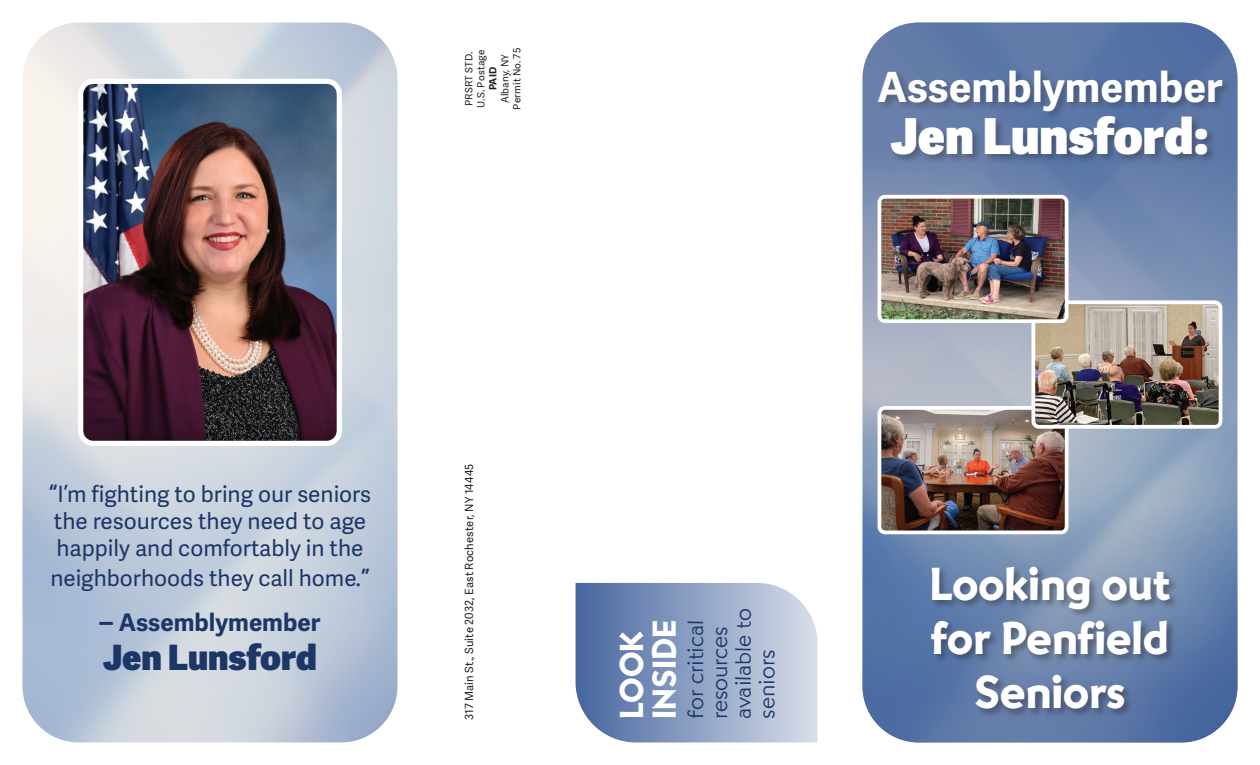
<style>
.page{position:relative;width:1260px;height:765px;background:#fff}
.page>*{position:absolute;margin:0;border:0;box-sizing:border-box;transform-origin:0 0}
.t1{font:800 49.5px "Adelle Sans";color:#fff}
.t2{font:48.38px/54.4px "Bernhard Got URW Hea";color:#fff;text-align:center}
.t3{font:700 41.62px "Adelle Sans";color:#fff}
.t4{font:800 35px "Adelle Sans";color:#1d3668}
.t5{font:34.62px/32.5px "Bernhard Got URW Hea";color:#fff}
.t6{font:700 24.38px "Adelle Sans";color:#1d3668}
.t7{font:300 23.12px/23.8px "Bernhard Got URW";color:#1d3668}
.t8{font:22.5px/27px "Adelle Sans";color:#1d3668}
.t9{font:11.25px "Adelle Sans";letter-spacing:.01em;color:#231f20}
.t10{font:10px/12px "Adelle Sans";letter-spacing:.015em;color:#231f20}
.t11{font:700 10px "Adelle Sans";color:#231f20}
.s1{font-weight:600}
.s2{font-size:27px}
</style>
<div class="page">
<img style="left:22px;top:22px;width:376px;height:720px">
<svg style="left:862px;top:22px;width:376px;height:720px;background:#788eb3"></svg>
<div style="left:876px;top:68px;width:357px;height:97px;background:#231f20;opacity:.35"></div>
<svg style="left:576px;top:583px;width:242px;height:160px;background:#94a6c7"></svg>
<div style="left:930px;top:565px;width:249px;height:154px;background:#231f20;opacity:.43"></div>
<img style="left:883px;top:411px;width:181px;height:118px">
<div style="left:878px;top:406px;width:191px;height:128px;border:4px solid #fff;border-radius:6px"></div>
<img style="left:1036px;top:305px;width:181px;height:119px">
<div style="left:1031px;top:300px;width:191px;height:129px;border:4px solid #fff;border-radius:6px"></div>
<img style="left:883px;top:200px;width:181px;height:118px">
<div style="left:878px;top:195px;width:191px;height:128px;border:4px solid #fff;border-radius:6px"></div>
<img style="left:81px;top:81px;width:258px;height:362px">
<div style="left:78px;top:79px;width:264px;height:367px;border:5px solid #fff;border-radius:13px"></div>
<p class="t10" style="left:499px;top:110px;width:63px;text-align:center;rotate:-90deg">Albany, NY<br>Permit No. 75</p>
<p class="t10" style="left:463px;top:108px;width:60px;rotate:-90deg">PRSRT STD.<br>U.S. Postage</p>
<p class="t11" style="left:487px;top:90px;width:25px;rotate:-90deg">PAID</p>
<h3 class="t3" style="left:878px;top:62px;width:346px">Assemblymember</h3>
<h1 class="t1" style="left:891px;top:105px;width:320px">Jen Lunsford:</h1>
<p class="t8" style="left:49px;top:482px;width:324px"><span class="s1">“</span>I’m fighting to bring our seniors the resources they need to age happily and comfortably in the</p>
<p class="t8" style="left:50px;top:566px;width:321px">neighborhoods they call home.<span class="s1">”</span></p>
<p class="t6" style="left:100px;top:608px;width:222px"><span class="s2">–</span> Assemblymember</p>
<h3 class="t4" style="left:103px;top:635px;width:215px">Jen Lunsford</h3>
<p class="t9" style="left:463px;top:720px;width:258px;rotate:-90deg">317 Main St., Suite 2032, East Rochester, NY 14445</p>
<h3 class="t5" style="left:617px;top:719px;width:101px;rotate:-90deg">LOOK<br>INSIDE</h3>
<p class="t7" style="left:684px;top:719px;width:112px;rotate:-90deg">for critical resources available to seniors</p>
<h2 class="t2" style="left:929px;top:558px;width:243px">Looking out for Penfield<br>Seniors</h2>
</div>
